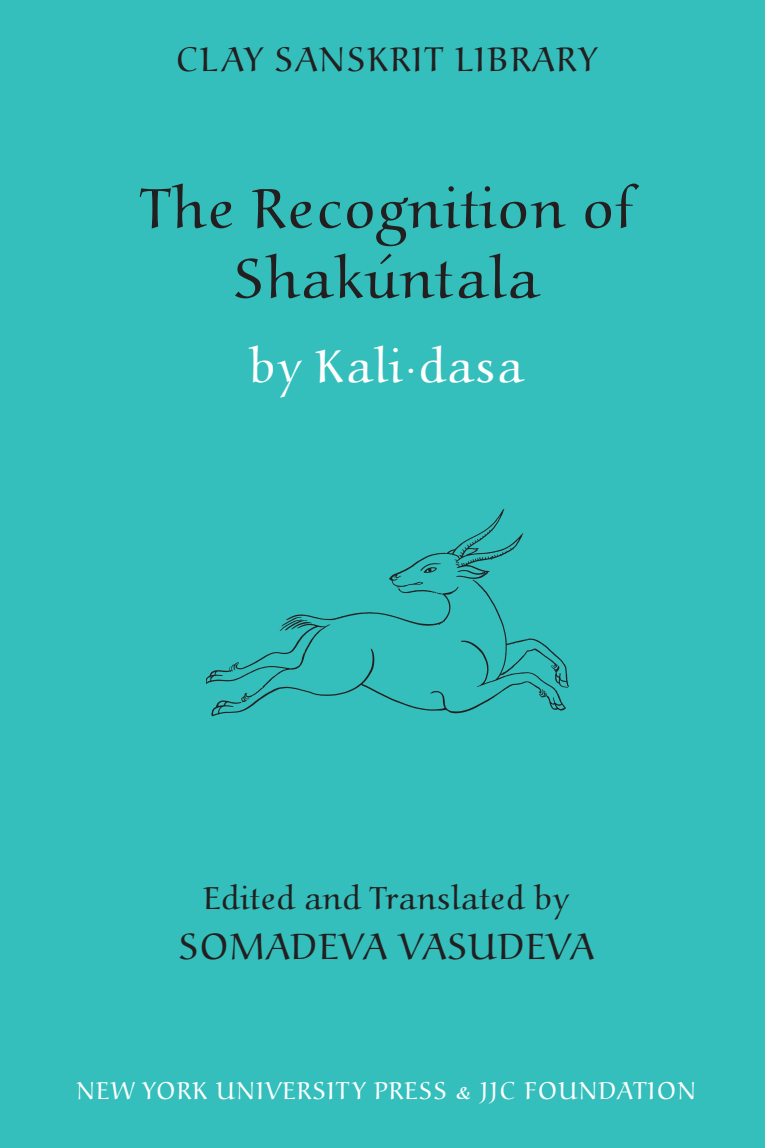
<style>
.page{position:relative;width:765px;height:1148px;background:#34bfbc}
.page>*{position:absolute;margin:0;border:0;box-sizing:border-box;transform-origin:0 0}
.t1{font:300 57.5px/70px "URW Alcuin T";letter-spacing:.025em;color:#231f20;text-align:center}
.t2{font:300 47.5px "URW Alcuin T";letter-spacing:.025em;color:#fff}
.t3{font:300 37.5px "URW Alcuin T";letter-spacing:.025em;color:#231f20}
.t4{font:300 35px "URW Alcuin SCT";letter-spacing:.05em;color:#231f20}
.t5{font:300 32.5px "URW Alcuin T";letter-spacing:.01em;color:#231f20}
.t6{font:300 25px "URW Alcuin SCT";letter-spacing:.05em;color:#fff}
</style>
<div class="page">
<img style="left:206px;top:509px;width:363px;height:208px">
<p class="t4" style="left:176px;top:39px;width:422px">CLAY SANSKRIT LIBRARY</p>
<p class="t1" style="left:140px;top:176px;width:493px">The Recognition of<br>Shakúntala</p>
<p class="t2" style="left:249px;top:338px;width:276px">by Kali·dasa</p>
<p class="t5" style="left:204px;top:879px;width:367px">Edited and Translated by</p>
<p class="t3" style="left:178px;top:925px;width:417px">SOMADEVA VASUDEVA</p>
<p class="t6" style="left:76px;top:1075px;width:621px">NEW YORK UNIVERSITY PRESS &amp; JJC FOUNDATION</p>
</div>
